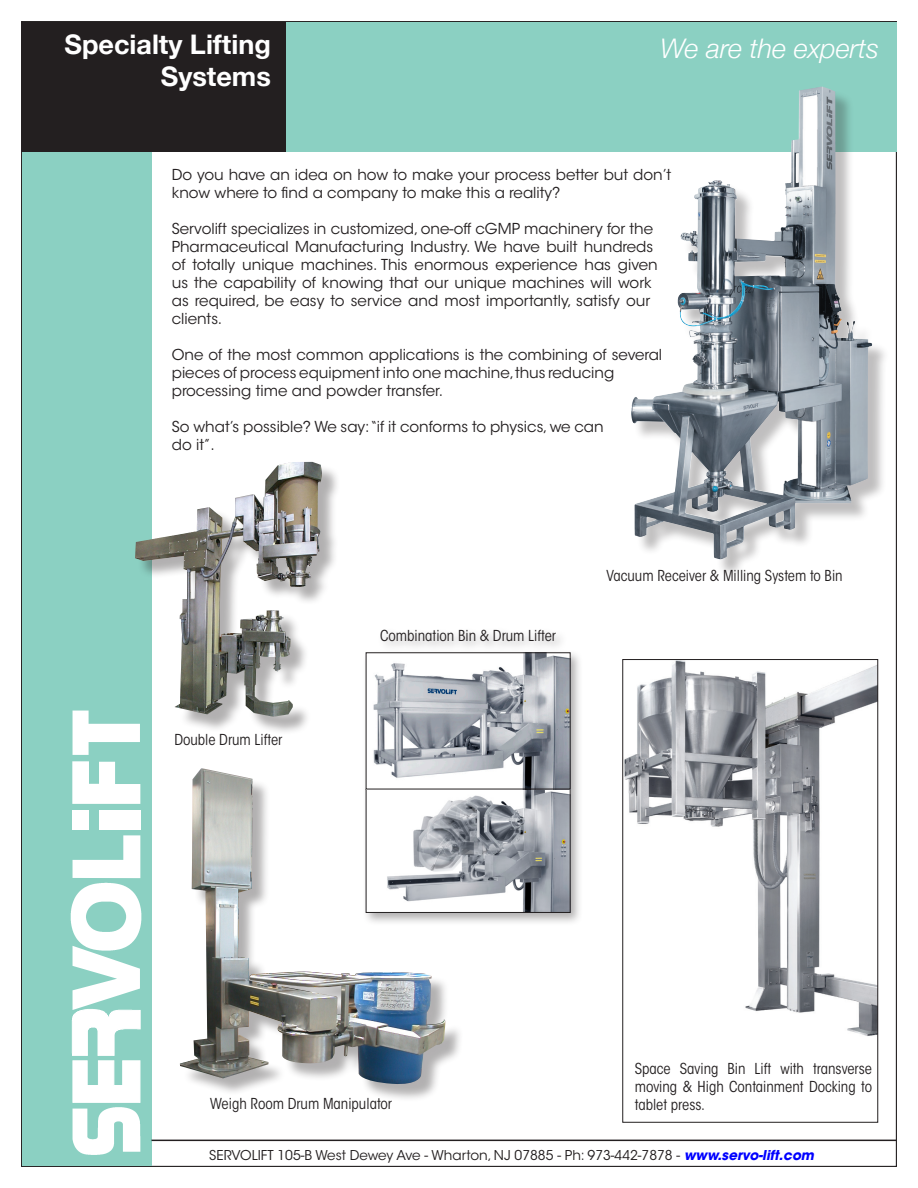
<style>
.page{position:relative;width:918px;height:1188px;background:#fff}
.page>*{position:absolute;margin:0;border:0;box-sizing:border-box;transform-origin:0 0}
.t1{font:700 27px "Helvetica Neue";color:#fff}
.t2{font:italic 300 27px "Helvetica Neue";color:#fff}
.t3{font:15px/18px "ITC Avant Garde Std";color:#231f20}
.t4{font:condensed 15px/18px "ITC Avant Garde Std";color:#231f20;text-align:justify}
.t5{font:13.5px "ITC Avant Garde Std";color:#231f20}
.s1{font-weight:700;font-style:italic;color:#00f}
</style>
<div class="page">
<div style="left:286px;top:22px;width:610px;height:129px;background:#8bd0c2"></div>
<div style="left:22px;top:151px;width:129px;height:1015px;background:#8bd0c2"></div>
<div style="left:22px;top:22px;width:264px;height:129px;background:#231f20"></div>
<div style="left:72px;top:811px;width:17px;height:19px;background:#fff"></div>
<div style="left:99px;top:811px;width:41px;height:19px;background:#fff"></div>
<svg style="left:72px;top:761px;width:68px;height:43px"></svg>
<svg style="left:71px;top:835px;width:70px;height:320px"></svg>
<svg style="left:73px;top:711px;width:67px;height:44px"></svg>
<img style="left:625px;top:661px;width:251px;height:375px">
<div style="left:623px;top:659px;width:255px;height:463px;border:1px solid #231f20"></div>
<div style="left:182px;top:770px;width:281px;height:332px;background:#231f20;opacity:.35"></div>
<img style="left:180px;top:768px;width:266px;height:317px">
<div style="left:137px;top:464px;width:203px;height:271px;background:#231f20;opacity:.35"></div>
<img style="left:135px;top:462px;width:187px;height:255px">
<div style="left:362px;top:626px;width:221px;height:299px;background:#231f20;opacity:.35"></div>
<img style="left:368px;top:653px;width:203px;height:259px">
<div style="left:366px;top:789px;width:204px;height:124px;border:1px solid #231f20"></div>
<div style="left:633px;top:89px;width:257px;height:488px;background:#231f20;opacity:.29"></div>
<img style="left:698px;top:87px;width:122px;height:154px">
<hr style="left:151px;top:1140px;width:746px;height:1px;background:#231f20">
<p class="t1" style="left:65px;top:28px;width:208px">Specialty Lifting</p>
<p class="t1" style="left:161px;top:60px;width:111px">Systems</p>
<p class="t2" style="left:661px;top:33px;width:220px">We are the experts</p>
<p class="t3" style="left:172px;top:166px;width:501px">Do you have an idea on how to make your process better but don’t know where to find a company to make this a reality?</p>
<p class="t3" style="left:172px;top:220px;width:488px">Servolift specializes in customized, one-off cGMP machinery for the Pharmaceutical Manufacturing Industry. We have built hundreds of totally unique machines. This enormous experience has given us the capability of knowing that our unique machines will work as required, be easy to service and most importantly, satisfy our clients.</p>
<p class="t3" style="left:172px;top:346px;width:492px">One of the most common applications is the combining of several pieces of process equipment into one machine, thus reducing processing time and powder transfer.</p>
<p class="t3" style="left:172px;top:418px;width:434px">So what’s possible? We say: “if it conforms to physics, we can do it”.</p>
<p class="t4" style="left:174px;top:731px;width:110px">Double Drum Lifter</p>
<p class="t4" style="left:380px;top:626px;width:177px">Combination Bin &amp; Drum Lifter</p>
<p class="t4" style="left:607px;top:567px;width:238px">Vacuum Receiver &amp; Milling System to Bin</p>
<p class="t4" style="left:210px;top:1094px;width:183px">Weigh Room Drum Manipulator</p>
<p class="t4" style="left:635px;top:1059px;width:239px">Space Saving Bin Lift with transverse moving &amp; High Containment Docking to tablet press.</p>
<p class="t5" style="left:209px;top:1147px;width:606px">SERVOLIFT 105-B West Dewey Ave - Wharton, NJ 07885 - Ph: 973-442-7878 - <span class="s1">www.servo-lift.com</span></p>
</div>
